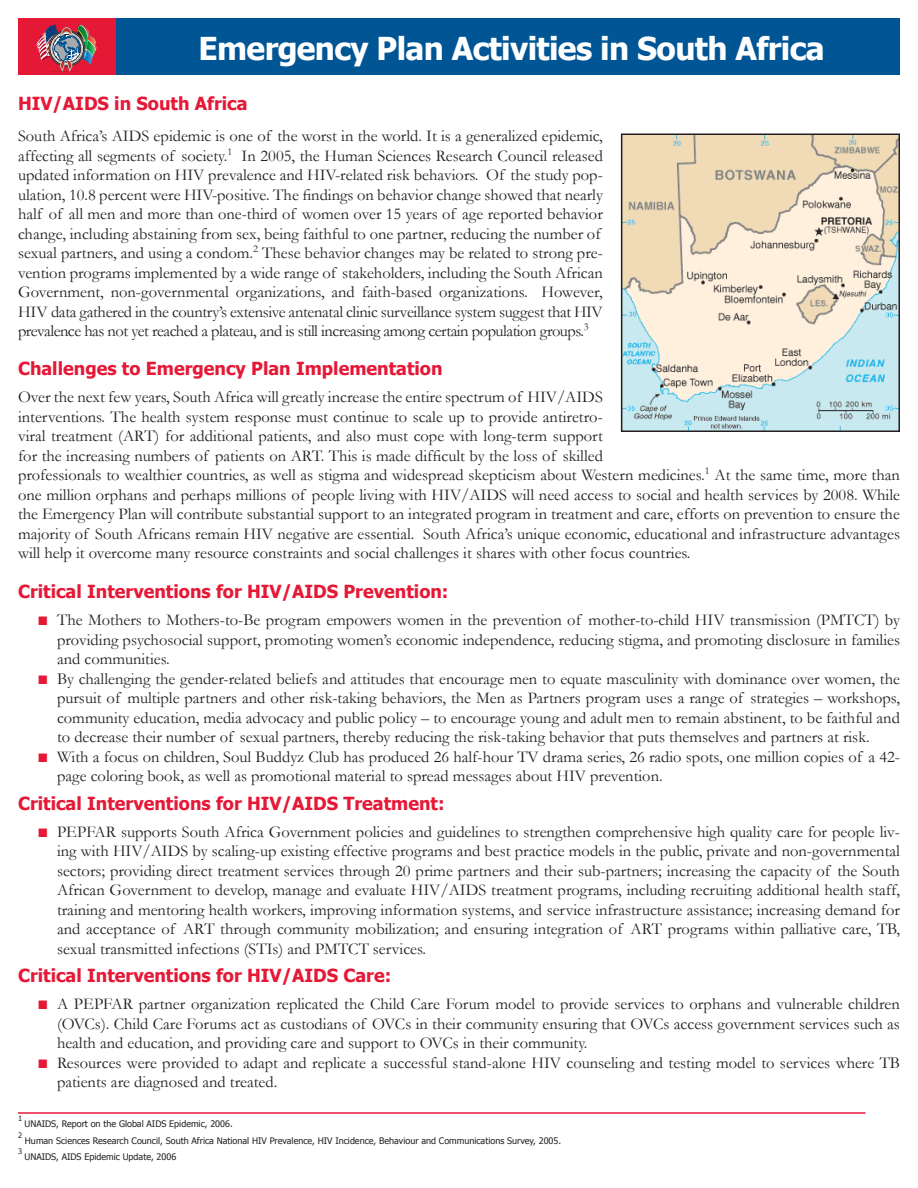
<style>
.page{position:relative;width:918px;height:1188px;background:#fff}
.page>*{position:absolute;margin:0;border:0;box-sizing:border-box;transform-origin:0 0}
.t1{font:700 31.5px "Tahoma";letter-spacing:-.02em;color:#fff}
.t2{font:700 18px "Tahoma";color:#e51836}
.t3{font:18px "Garamond";color:#e51836}
.Examples_Bullet{font:16.5px/19.5px "Garamond";color:#231f20}
.t4{font:9px "Tahoma";color:#231f20}
.t5{font:7.5px "Tahoma";color:#231f20}
</style>
<div class="page">
<div style="left:116px;top:18px;width:784px;height:57px;background:#005595"></div>
<div style="left:18px;top:18px;width:98px;height:57px;background:#e51836"></div>
<hr style="left:18px;top:1112px;width:848px;height:2px;background:#e51836">
<img style="left:624px;top:137px;width:273px;height:292px">
<div style="left:621px;top:134px;width:279px;height:298px;border:2px solid #231f20"></div>
<img style="left:36px;top:24px;width:61px;height:47px">
<p class="t1" style="left:198px;top:27px;width:628px">Emergency Plan Activities in South Africa</p>
<p class="t2" style="left:18px;top:91px;width:231px">HIV/AIDS in South Africa</p>
<p class="Examples_Bullet" style="left:18px;top:126px;width:586px">South Africa’s AIDS epidemic is one of the worst in the world. It is a generalized epidemic, affecting all segments of society.<sup>1</sup> In 2005, the Human Sciences Research Council released updated information on HIV prevalence and HIV-related risk behaviors. Of the study pop&shy;ulation, 10.8 percent were HIV-positive. The findings on behavior change showed that nearly half of all men and more than one-third of women over 15 years of age reported behavior change, including abstaining from sex, being faithful to one partner, reducing the number of sexual partners, and using a condom.<sup>2</sup> These behavior changes may be related to strong pre&shy;vention programs implemented by a wide range of stakeholders, including the South African Government, non-governmental organizations, and faith-based organizations. However, HIV data gathered in the country’s extensive antenatal clinic surveillance system suggest that HIV prevalence has not yet reached a plateau, and is still increasing among certain population groups.<sup>3</sup></p>
<p class="t2" style="left:18px;top:356px;width:426px">Challenges to Emergency Plan Implementation</p>
<p class="Examples_Bullet" style="left:18px;top:387px;width:884px">Over the next few years, South Africa will greatly increase the entire spectrum of HIV/AIDS<br>interventions. The health system response must continue to scale up to provide antiretro-<br>viral treatment (ART) for additional patients, and also must cope with long-term support<br>for the increasing numbers of patients on ART. This is made difficult by the loss of skilled<br>professionals to wealthier countries, as well as stigma and widespread skepticism about Western medicines.<sup>1</sup> At the same time, more than one million orphans and perhaps millions of people living with HIV/AIDS will need access to social and health services by 2008. While the Emergency Plan will contribute substantial support to an integrated program in treatment and care, efforts on prevention to ensure the majority of South Africans remain HIV negative are essential. South Africa’s unique economic, educational and infrastructure advantages will help it overcome many resource constraints and social challenges it shares with other focus countries.</p>
<p class="t2" style="left:18px;top:579px;width:432px">Critical Interventions for HIV/AIDS Prevention:</p>
<p class="Examples_Bullet" style="left:57px;top:610px;width:845px;text-align:justify">The Mothers to Mothers-to-Be program empowers women in the prevention of mother-to-child HIV transmission (PMTCT) by providing psychosocial support, promoting women’s economic independence, reducing stigma, and promoting disclosure in families and communities.</p>
<p class="Examples_Bullet" style="left:57px;top:668px;width:845px;text-align:justify">By challenging the gender-related beliefs and attitudes that encourage men to equate masculinity with dominance over women, the pursuit of multiple partners and other risk-taking behaviors, the Men as Partners program uses a range of strategies – workshops, community education, media advocacy and public policy – to encourage young and adult men to remain abstinent, to be faithful and to decrease their number of sexual partners, thereby reducing the risk-taking behavior that puts themselves and partners at risk.</p>
<p class="Examples_Bullet" style="left:57px;top:746px;width:845px">With a focus on children, Soul Buddyz Club has produced 26 half-hour TV drama series, 26 radio spots, one million copies of a 42- page coloring book, as well as promotional material to spread messages about HIV prevention.</p>
<p class="t2" style="left:18px;top:791px;width:428px">Critical Interventions for HIV/AIDS Treatment:</p>
<p class="Examples_Bullet" style="left:57px;top:821px;width:845px;text-align:justify">PEPFAR supports South Africa Government policies and guidelines to strengthen comprehensive high quality care for people liv&shy;ing with HIV/AIDS by scaling-up existing effective programs and best practice models in the public, private and non-governmental sectors; providing direct treatment services through 20 prime partners and their sub-partners; increasing the capacity of the South African Government to develop, manage and evaluate HIV/AIDS treatment programs, including recruiting additional health staff, training and mentoring health workers, improving information systems, and service infrastructure assistance; increasing demand for and acceptance of ART through community mobilization; and ensuring integration of ART programs within palliative care, TB, sexual transmitted infections (STIs) and PMTCT services.</p>
<p class="t2" style="left:18px;top:963px;width:375px">Critical Interventions for HIV/AIDS Care:</p>
<p class="Examples_Bullet" style="left:57px;top:994px;width:844px;text-align:justify">A PEPFAR partner organization replicated the Child Care Forum model to provide services to orphans and vulnerable children (OVCs). Child Care Forums act as custodians of OVCs in their community ensuring that OVCs access government services such as health and education, and providing care and support to OVCs in their community.</p>
<p class="Examples_Bullet" style="left:57px;top:1052px;width:844px">Resources were provided to adapt and replicate a successful stand-alone HIV counseling and testing model to services where TB patients are diagnosed and treated.</p>
<p class="t3" style="left:38px;top:608px;width:12px">■</p>
<p class="t3" style="left:38px;top:666px;width:12px">■</p>
<p class="t3" style="left:38px;top:744px;width:12px">■</p>
<p class="t3" style="left:38px;top:819px;width:12px">■</p>
<p class="t3" style="left:38px;top:992px;width:12px">■</p>
<p class="t3" style="left:38px;top:1050px;width:12px">■</p>
<p class="t5" style="left:18px;top:1114px;width:6px">1</p>
<p class="t4" style="left:24px;top:1118px;width:210px">UNAIDS, Report on the Global AIDS Epidemic, 2006.</p>
<p class="t5" style="left:18px;top:1130px;width:6px">2</p>
<p class="t4" style="left:25px;top:1135px;width:538px">Human Sciences Research Council, South Africa National HIV Prevalence, HIV Incidence, Behaviour and Communications Survey, 2005.</p>
<p class="t5" style="left:18px;top:1147px;width:6px">3</p>
<p class="t4" style="left:24px;top:1151px;width:153px">UNAIDS, AIDS Epidemic Update, 2006</p>
</div>
